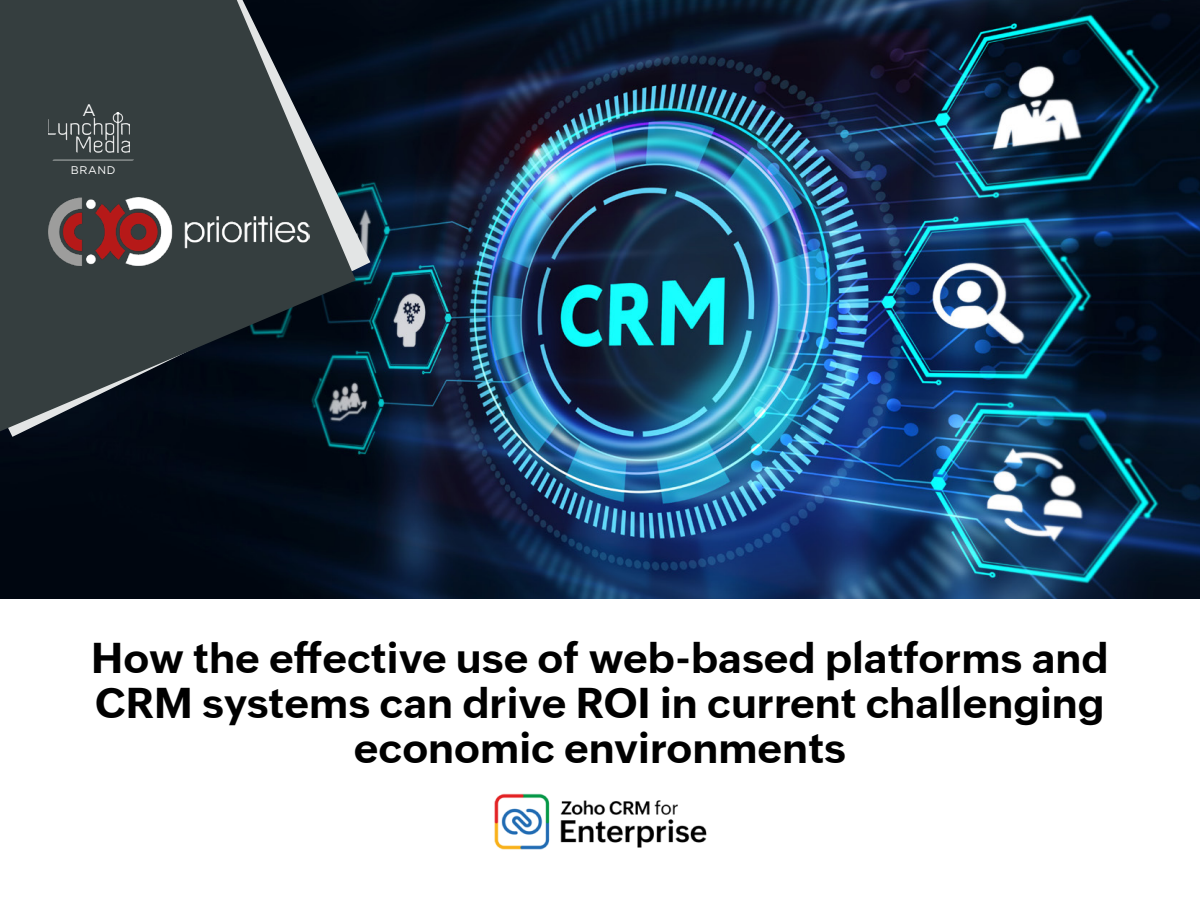
<style>
.page{position:relative;width:1200px;height:900px;background:#fff}
.page>*{position:absolute;margin:0;border:0;box-sizing:border-box;transform-origin:0 0}
.t1{font:700 42px/45px "Zoho Puvi";color:#000;text-align:center}
.t2{font:16.65px "Gotham";color:#fff}
.t3{font:11.1px "Gotham";letter-spacing:.05em;color:#fff}
</style>
<div class="page">
<img style="left:0;top:0;width:1200px;height:598px">
<svg style="left:0;top:0;width:370px;height:437px;background:#12202d"></svg>
<svg style="left:0;top:0;width:356px;height:431px;background:#2b3539"></svg>
<img style="left:48px;top:198px;width:261px;height:68px">
<img style="left:48px;top:112px;width:81px;height:41px">
<svg style="left:53px;top:160px;width:81px;height:1px"></svg>
<img style="left:494px;top:793px;width:213px;height:57px">
<p class="t2" style="left:83px;top:99px;width:15px">A</p>
<p class="t3" style="left:71px;top:163px;width:46px">BRAND</p>
<p class="t1" style="left:91px;top:631px;width:1019px">How the effective use of web-based platforms and<br>CRM systems can drive ROI in current challenging economic environments</p>
</div>
